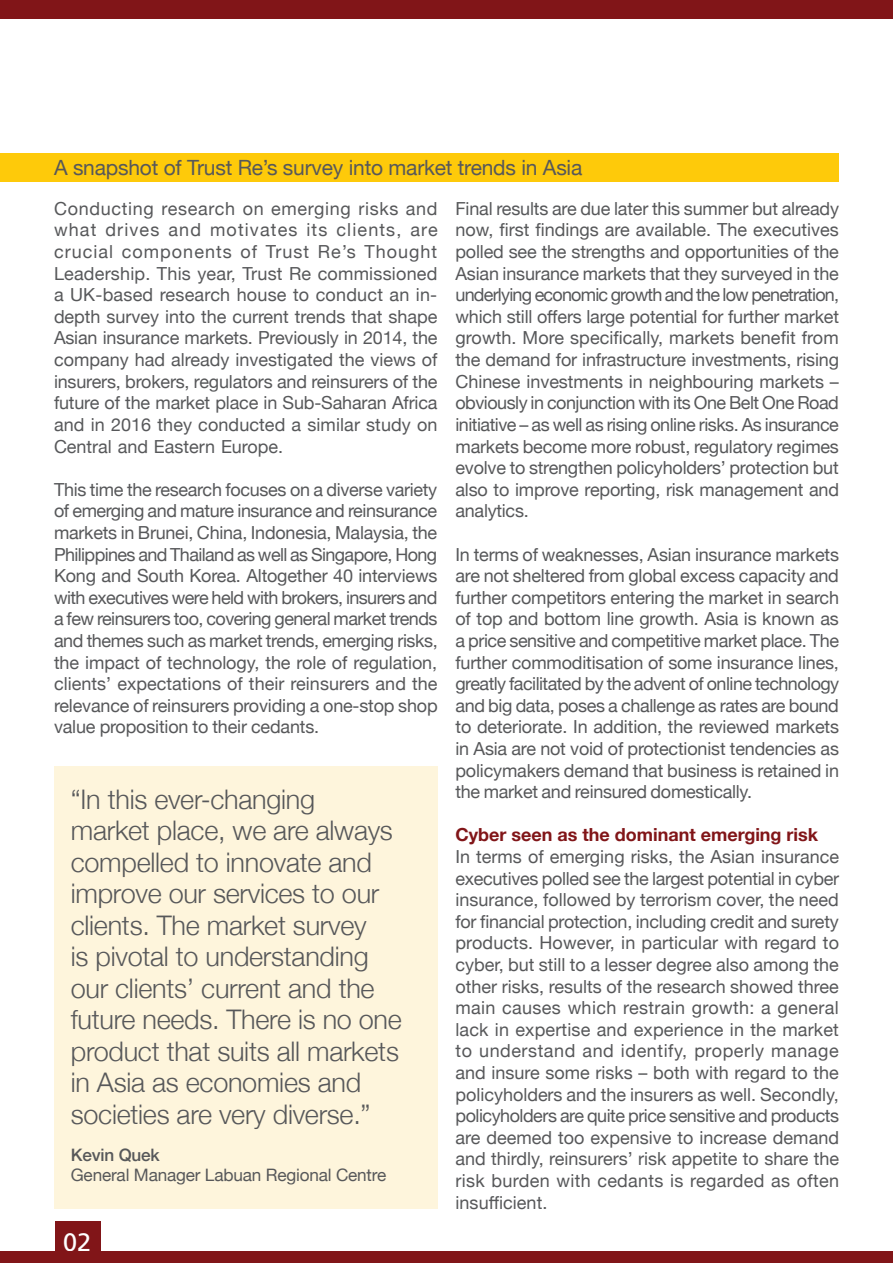
<style>
.page{position:relative;width:893px;height:1263px;background:#fff}
.page>*{position:absolute;margin:0;border:0;box-sizing:border-box;transform-origin:0 0}
.t1{font:300 27px/31.5px "Helvetica Neue";letter-spacing:-.01em;color:#57585a}
.t2{font:25.2px "Frutiger";color:#fff}
.t3{font:21px "Helvetica Neue";letter-spacing:-.01em;color:#57585a}
.t4{font:18px/21.6px "Helvetica Neue";letter-spacing:-.01em;color:#57585a;text-align:justify}
.t5{font:700 18px "Helvetica Neue";color:#811518}
.t6{font:17.1px "Helvetica Neue";letter-spacing:-.01em;color:#57585a}
.t7{font:500 17.1px "Helvetica Neue";letter-spacing:-.01em;color:#57585a}
</style>
<div class="page">
<div style="left:55px;top:1221px;width:45px;height:42px;background:#811518"></div>
<div style="left:0;top:0;width:893px;height:18px;background:#811518"></div>
<div style="left:0;top:1251px;width:893px;height:12px;background:#811518"></div>
<div style="left:0;top:153px;width:839px;height:29px;background:#feca0a"></div>
<div style="left:54px;top:767px;width:383px;height:442px;background:#fef5dc"></div>
<p class="t3" style="left:54px;top:152px;width:530px">A snapshot of Trust Re’s survey into market trends in Asia</p>
<p class="t4" style="left:54px;top:199px;width:385px">Conducting research on emerging risks and what drives and motivates its clients, are crucial components of Trust Re’s Thought Leadership. This year, Trust Re commissioned a UK-based research house to conduct an in&shy;depth survey into the current trends that shape Asian insurance markets. Previously in 2014, the company had already investigated the views of insurers, brokers, regulators and reinsurers of the future of the market place in Sub-Saharan Africa and in 2016 they conducted a similar study on Central and Eastern Europe.</p>
<p class="t4" style="left:54px;top:479px;width:385px">This time the research focuses on a diverse variety of emerging and mature insurance and reinsurance markets in Brunei, China, Indonesia, Malaysia, the Philippines and Thailand as well as Singapore, Hong Kong and South Korea. Altogether 40 interviews with executives were held with brokers, insurers and a few reinsurers too, covering general market trends and themes such as market trends, emerging risks, the impact of technology, the role of regulation, clients’ expectations of their reinsurers and the relevance of reinsurers providing a one-stop shop value proposition to their cedants.</p>
<p class="t1" style="left:71px;top:781px;width:333px">“In this ever-changing<br>market place, we are always compelled to innovate and improve our services to our clients. The market survey<br>is pivotal to understanding our clients’ current and the future needs. There is no one product that suits all markets in Asia as economies and societies are very diverse.”</p>
<p class="t7" style="left:71px;top:1141px;width:91px">Kevin Quek</p>
<p class="t6" style="left:71px;top:1163px;width:317px">General Manager Labuan Regional Centre</p>
<h2 class="t2" style="left:63px;top:1227px;width:30px">02</h2>
<p class="t4" style="left:455px;top:199px;width:385px">Final results are due later this summer but already now, first findings are available. The executives polled see the strengths and opportunities of the Asian insurance markets that they surveyed in the underlying economic growth and the low penetration, which still offers large potential for further market growth. More specifically, markets benefit from the demand for infrastructure investments, rising Chinese investments in neighbouring markets – obviously in conjunction with its One Belt One Road initiative – as well as rising online risks. As insurance markets become more robust, regulatory regimes evolve to strengthen policyholders’ protection but also to improve reporting, risk management and analytics.</p>
<p class="t4" style="left:455px;top:544px;width:385px">In terms of weaknesses, Asian insurance markets are not sheltered from global excess capacity and further competitors entering the market in search of top and bottom line growth. Asia is known as a price sensitive and competitive market place. The further commoditisation of some insurance lines, greatly facilitated by the advent of online technology and big data, poses a challenge as rates are bound to deteriorate. In addition, the reviewed markets in Asia are not void of protectionist tendencies as policymakers demand that business is retained in the market and reinsured domestically.</p>
<p class="t5" style="left:455px;top:821px;width:364px">Cyber seen as the dominant emerging risk</p>
<p class="t4" style="left:455px;top:847px;width:385px">In terms of emerging risks, the Asian insurance executives polled see the largest potential in cyber insurance, followed by terrorism cover, the need for financial protection, including credit and surety products. However, in particular with regard to cyber, but still to a lesser degree also among the other risks, results of the research showed three main causes which restrain growth: a general lack in expertise and experience in the market to understand and identify, properly manage and insure some risks – both with regard to the policyholders and the insurers as well. Secondly, policyholders are quite price sensitive and products are deemed too expensive to increase demand and thirdly, reinsurers’ risk appetite to share the risk burden with cedants is regarded as often insufficient.</p>
</div>
